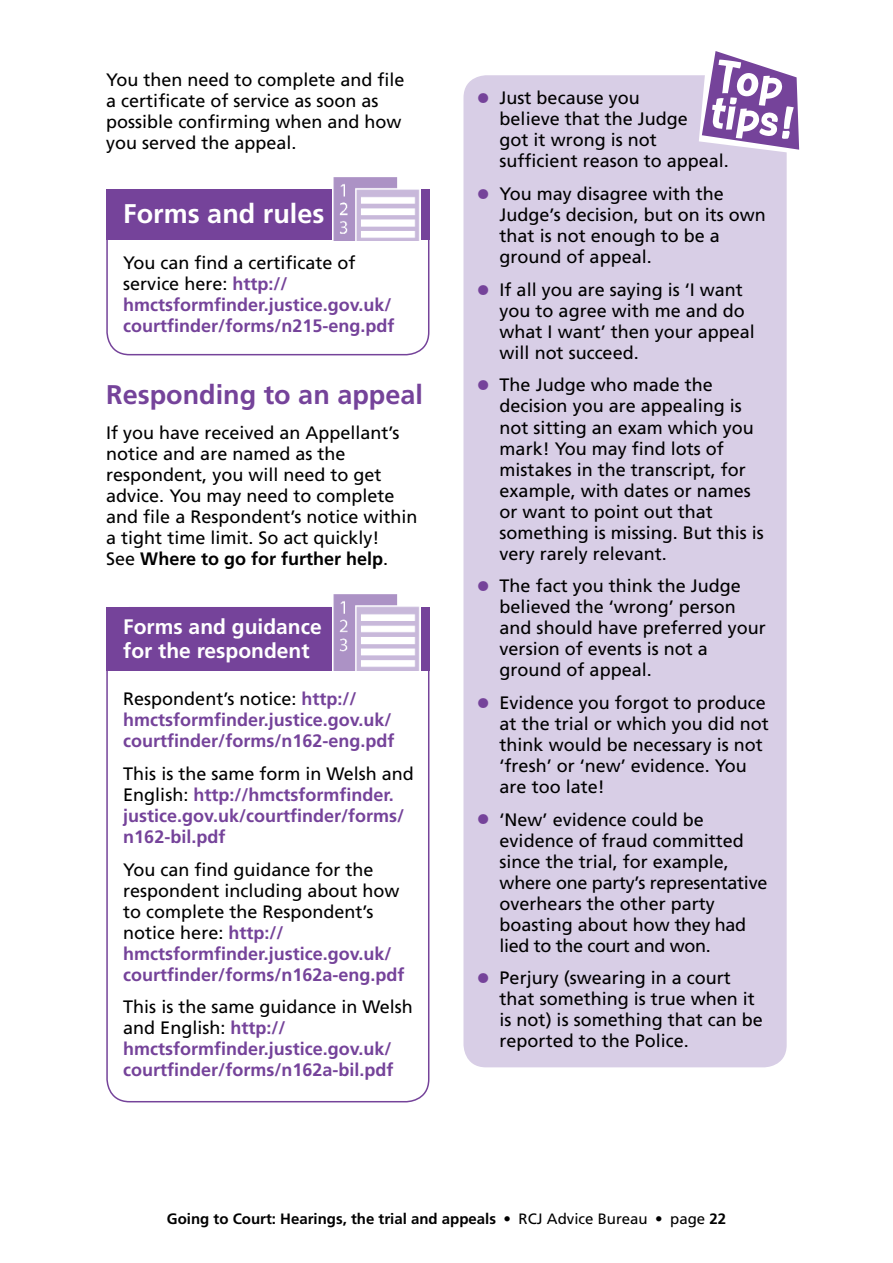
<style>
.page{position:relative;width:893px;height:1263px;background:#fff}
.page>*{position:absolute;margin:0;border:0;box-sizing:border-box;transform-origin:0 0}
.t1{font:50.25px/36px "Contemporary Brush Bold";color:#fff}
.t2{font:700 27px "Frutiger LT Std";color:#75439a}
.t3{font:700 27px "Frutiger LT Std";color:#fff}
.t4{font:700 21px/24px "Frutiger LT Std";color:#fff}
.t5{font:18px/21px "Frutiger";color:#000}
.t6{font:700 18px/21px "Frutiger LT Std";color:#75439a}
.t7{font:700 18px "Frutiger LT Std";color:#000}
.t8{font:700 15px "Frutiger LT Std";color:#000}
.s1{font-family:"Frutiger LT Std";font-weight:700;color:#75439a}
.s2{font-family:"Frutiger";font-weight:400}
.s3{font-family:"Frutiger";font-weight:400;color:#000}
.s4{font-family:"Frutiger LT Std";font-weight:700;font-size:28.5px;color:#75439a}
</style>
<div class="page">
<div style="left:106px;top:189px;width:323px;height:51px;background:#75439a"></div>
<div style="left:106px;top:189px;width:323px;height:166px;border:2px solid #75439a;border-radius:23px"></div>
<img style="left:333px;top:177px;width:88px;height:63px">
<div style="left:463px;top:75px;width:324px;height:992px;background:#d8cee6;border-radius:23px"></div>
<svg style="left:699px;top:51px;width:100px;height:102px"></svg>
<div style="left:106px;top:607px;width:323px;height:64px;background:#75439a"></div>
<div style="left:106px;top:607px;width:323px;height:495px;border:2px solid #75439a;border-radius:23px"></div>
<img style="left:333px;top:594px;width:88px;height:77px">
<p class="t5" style="left:106px;top:69px;width:300px">You then need to complete and file a certificate of service as soon as possible confirming when and how you served the appeal.</p>
<h2 class="t3" style="left:123px;top:197px;width:203px">Forms and rules</h2>
<p class="t5" style="left:123px;top:252px;width:234px">You can find a certificate of service here: <span class="s1">http://</span></p>
<p class="t6" style="left:123px;top:294px;width:273px">hmctsformfinder.justice.gov.uk/ courtfinder/forms/n215-eng.pdf</p>
<h2 class="t2" style="left:106px;top:379px;width:318px">Responding to an appeal</h2>
<p class="t5" style="left:106px;top:422px;width:313px">If you have received an Appellant’s notice and are named as the respondent, you will need to get advice. You may need to complete and file a Respondent’s notice within a tight time limit. So act quickly!</p>
<p class="t7" style="left:106px;top:548px;width:283px"><span class="s2">See</span> Where to go for further help<span class="s2">.</span></p>
<p class="t4" style="left:123px;top:615px;width:200px">Forms and guidance for the respondent</p>
<p class="t5" style="left:123px;top:688px;width:235px">Respondent’s notice: <span class="s1">http://</span></p>
<p class="t6" style="left:123px;top:709px;width:273px">hmctsformfinder.justice.gov.uk/ courtfinder/forms/n162-eng.pdf</p>
<p class="t5" style="left:123px;top:763px;width:292px">This is the same form in Welsh and</p>
<p class="t6" style="left:123px;top:784px;width:282px"><span class="s3">English:</span> http://hmctsformfinder. justice.gov.uk/courtfinder/forms/ n162-bil.pdf</p>
<p class="t5" style="left:123px;top:858px;width:278px">You can find guidance for the respondent including about how to complete the Respondent’s notice here: <span class="s1">http://</span></p>
<p class="t6" style="left:123px;top:943px;width:283px">hmctsformfinder.justice.gov.uk/ courtfinder/forms/n162a-eng.pdf</p>
<p class="t5" style="left:123px;top:996px;width:291px">This is the same guidance in Welsh and English: <span class="s1">http://</span></p>
<p class="t6" style="left:123px;top:1039px;width:272px">hmctsformfinder.justice.gov.uk/ courtfinder/forms/n162a-bil.pdf</p>
<h1 class="t1" style="left:719px;top:57px;width:88px;rotate:9deg">Top tips!</h1>
<p class="t5" style="left:500px;top:87px;width:231px;text-indent:-23px"><span class="s4">•</span> Just because you<br>believe that the Judge<br>got it wrong is not sufficient reason to appeal.</p>
<p class="t5" style="left:500px;top:183px;width:268px;text-indent:-23px"><span class="s4">•</span> You may disagree with the<br>Judge’s decision, but on its own that is not enough to be a ground of appeal.</p>
<p class="t5" style="left:500px;top:279px;width:257px;text-indent:-23px"><span class="s4">•</span> If all you are saying is ‘I want you to agree with me and do what I want’ then your appeal will not succeed.</p>
<p class="t5" style="left:500px;top:375px;width:266px;text-indent:-23px"><span class="s4">•</span> The Judge who made the decision you are appealing is not sitting an exam which you mark! You may find lots of mistakes in the transcript, for example, with dates or names or want to point out that something is missing. But this is very rarely relevant.</p>
<p class="t5" style="left:500px;top:575px;width:268px;text-indent:-23px"><span class="s4">•</span> The fact you think the Judge believed the ‘wrong’ person and should have preferred your version of events is not a ground of appeal.</p>
<p class="t5" style="left:500px;top:692px;width:271px;text-indent:-23px"><span class="s4">•</span> Evidence you forgot to produce at the trial or which you did not think would be necessary is not ‘fresh’ or ‘new’ evidence. You are too late!</p>
<p class="t5" style="left:500px;top:809px;width:269px;text-indent:-23px"><span class="s4">•</span> ‘New’ evidence could be evidence of fraud committed since the trial, for example, where one party’s representative overhears the other party boasting about how they had lied to the court and won.</p>
<p class="t5" style="left:500px;top:967px;width:265px;text-indent:-23px"><span class="s4">•</span> Perjury (swearing in a court that something is true when it is not) is something that can be reported to the Police.</p>
<p class="t8" style="left:167px;top:1209px;width:561px">Going to Court: Hearings, the trial and appeals <span class="s2">• RCJ Advice Bureau • page</span> 22</p>
</div>
